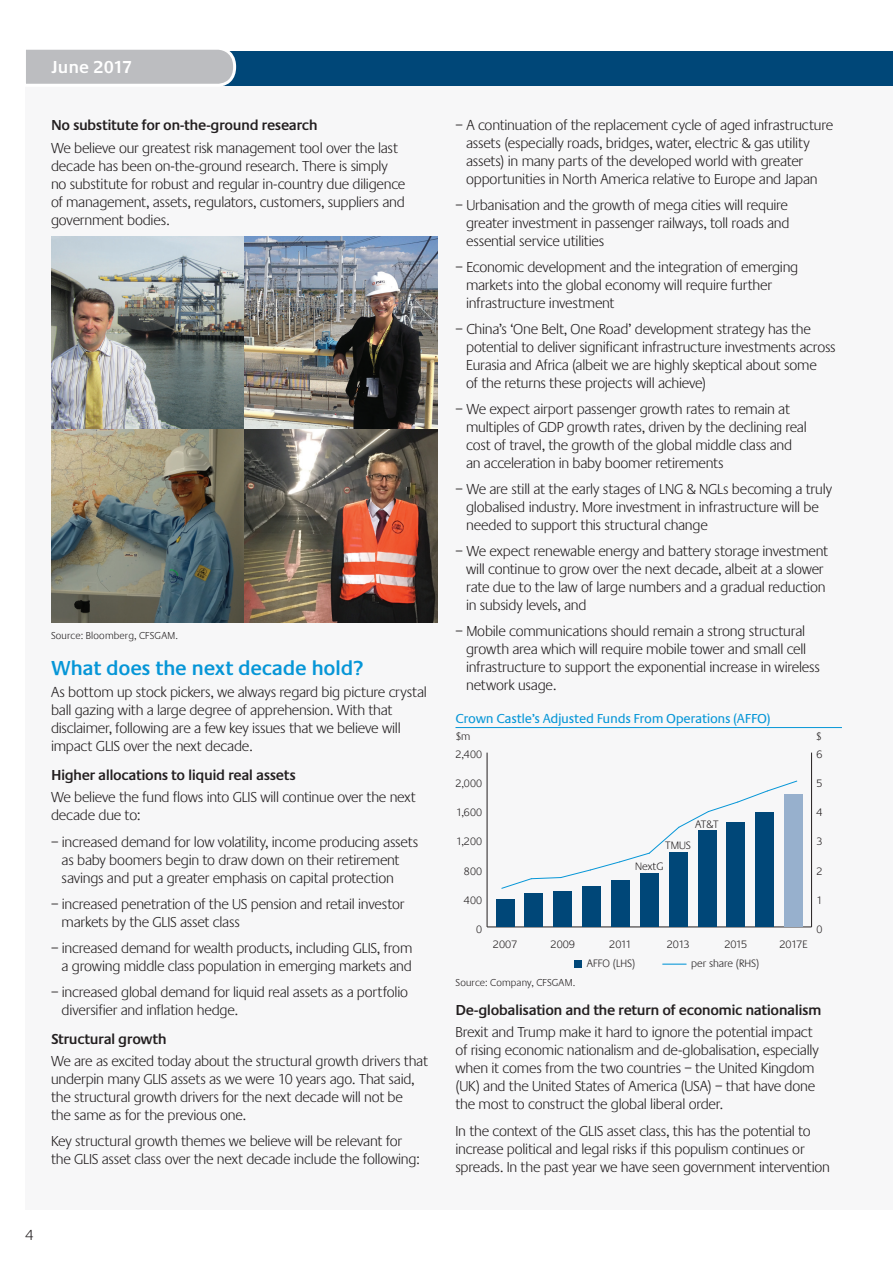
<style>
.page{position:relative;width:893px;height:1263px;background:#fff}
.page>*{position:absolute;margin:0;border:0;box-sizing:border-box;transform-origin:0 0}
.Heading_1{font:600 21px "Praxis EF";letter-spacing:-.02em;color:#0696d7}
.t1{font:600 18px "Praxis EF";color:#fff}
.Body_Text{font:300 15px/18px "Praxis EF";letter-spacing:-.015em;color:#231f20}
._2_Subheading_1{font:600 15px "Praxis EF";letter-spacing:-.03em;color:#231f20}
._10_Table_head{font:13.5px "Praxis EF";letter-spacing:-.025em;color:#0696d7}
.t2{font:300 11.25px "Praxis EF";color:#231f20}
._6_Source{font:300 10.5px "Praxis EF";letter-spacing:.015em;color:#231f20}
.s1{font-weight:600;color:#0696d7}
</style>
<div class="page">
<div style="left:26px;top:85px;width:867px;height:1125px;background:#f7f7f8"></div>
<div style="left:26px;top:51px;width:867px;height:34px;background:#004778"></div>
<svg style="left:26px;top:49px;width:212px;height:37px;background:#bec0c4"></svg>
<img style="left:51px;top:236px;width:386px;height:386px">
<hr style="left:455px;top:727px;width:387px;height:1px;background:#0696d7">
<div style="left:574px;top:960px;width:8px;height:7px;background:#004778"></div>
<hr style="left:487px;top:927px;width:324px;height:1px;background:#231f20">
<hr style="left:487px;top:753px;width:1px;height:174px;background:#231f20">
<div style="left:784px;top:795px;width:19px;height:132px;background:#97b0cd"></div>
<div style="left:756px;top:813px;width:18px;height:114px;background:#004778"></div>
<div style="left:727px;top:822px;width:18px;height:105px;background:#004778"></div>
<div style="left:698px;top:831px;width:18px;height:96px;background:#004778"></div>
<div style="left:669px;top:852px;width:18px;height:75px;background:#004778"></div>
<div style="left:640px;top:873px;width:18px;height:54px;background:#004778"></div>
<div style="left:611px;top:880px;width:19px;height:47px;background:#004778"></div>
<div style="left:583px;top:886px;width:18px;height:41px;background:#004778"></div>
<div style="left:554px;top:891px;width:18px;height:36px;background:#004778"></div>
<div style="left:525px;top:893px;width:18px;height:34px;background:#004778"></div>
<div style="left:496px;top:900px;width:18px;height:27px;background:#004778"></div>
<hr style="left:811px;top:753px;width:1px;height:174px;background:#231f20">
<svg style="left:501px;top:780px;width:297px;height:109px"></svg>
<p class="t1" style="left:51px;top:58px;width:82px">June 2017</p>
<p class="_2_Subheading_1" style="left:51px;top:117px;width:268px">No substitute for on-the-ground research</p>
<p class="Body_Text" style="left:51px;top:139px;width:356px">We believe our greatest risk management tool over the last decade has been on-the-ground research. There is simply no substitute for robust and regular in-country due diligence of management, assets, regulators, customers, suppliers and government bodies.</p>
<p class="_6_Source" style="left:51px;top:629px;width:128px">Source: Bloomberg, CFSGAM.</p>
<p class="Heading_1" style="left:51px;top:656px;width:314px">What does the next decade hold?</p>
<p class="Body_Text" style="left:51px;top:683px;width:377px">As bottom up stock pickers, we always regard big picture crystal ball gazing with a large degree of apprehension. With that disclaimer, following are a few key issues that we believe will impact GLIS over the next decade.</p>
<p class="_2_Subheading_1" style="left:51px;top:767px;width:246px">Higher allocations to liquid real assets</p>
<p class="Body_Text" style="left:51px;top:789px;width:366px">We believe the fund flows into GLIS will continue over the next decade due to:</p>
<p class="Body_Text" style="left:62px;top:833px;width:358px;text-indent:-11px">– increased demand for low volatility, income producing assets as baby boomers begin to draw down on their retirement savings and put a greater emphasis on capital protection</p>
<p class="Body_Text" style="left:62px;top:895px;width:344px;text-indent:-11px">– increased penetration of the US pension and retail investor markets by the GLIS asset class</p>
<p class="Body_Text" style="left:51px;top:939px;width:363px;text-align:right">– increased demand for wealth products, including GLIS, from a growing middle class population in emerging markets and</p>
<p class="Body_Text" style="left:62px;top:983px;width:348px;text-indent:-11px">– increased global demand for liquid real assets as a portfolio diversifier and inflation hedge.</p>
<p class="_2_Subheading_1" style="left:51px;top:1030px;width:117px">Structural growth</p>
<p class="Body_Text" style="left:51px;top:1052px;width:378px">We are as excited today about the structural growth drivers that underpin many GLIS assets as we were 10 years ago. That said, the structural growth drivers for the next decade will not be<br>the same as for the previous one.</p>
<p class="Body_Text" style="left:51px;top:1133px;width:370px">Key structural growth themes we believe will be relevant for the GLIS asset class over the next decade include the following:</p>
<p class="Body_Text" style="left:26px;top:1226px;width:10px">4</p>
<p class="Body_Text" style="left:466px;top:117px;width:369px;text-indent:-11px">– A continuation of the replacement cycle of aged infrastructure assets (especially roads, bridges, water, electric &amp; gas utility assets) in many parts of the developed world with greater opportunities in North America relative to Europe and Japan</p>
<p class="Body_Text" style="left:466px;top:197px;width:325px;text-align:justify;text-indent:-11px">– Urbanisation and the growth of mega cities will require greater investment in passenger railways, toll roads and essential service utilities</p>
<p class="Body_Text" style="left:466px;top:259px;width:334px;text-indent:-11px">– Economic development and the integration of emerging markets into the global economy will require further infrastructure investment</p>
<p class="Body_Text" style="left:466px;top:321px;width:371px;text-indent:-11px">– China’s ‘One Belt, One Road’ development strategy has the potential to deliver significant infrastructure investments across Eurasia and Africa (albeit we are highly skeptical about some<br>of the returns these projects will achieve)</p>
<p class="Body_Text" style="left:466px;top:401px;width:342px;text-indent:-11px">– We expect airport passenger growth rates to remain at multiples of GDP growth rates, driven by the declining real cost of travel, the growth of the global middle class and an acceleration in baby boomer retirements</p>
<p class="Body_Text" style="left:466px;top:481px;width:367px;text-indent:-11px">– We are still at the early stages of LNG &amp; NGLs becoming a truly globalised industry. More investment in infrastructure will be needed to support this structural change</p>
<p class="Body_Text" style="left:466px;top:543px;width:364px;text-indent:-11px">– We expect renewable energy and battery storage investment will continue to grow over the next decade, albeit at a slower rate due to the law of large numbers and a gradual reduction in subsidy levels, and</p>
<p class="Body_Text" style="left:466px;top:623px;width:355px;text-indent:-11px">– Mobile communications should remain a strong structural growth area which will require mobile tower and small cell infrastructure to support the exponential increase in wireless network usage.</p>
<p class="_10_Table_head" style="left:455px;top:711px;width:317px">Crown Castle’s Adjusted Funds From Operations (AFFO)</p>
<p class="t2" style="left:456px;top:730px;width:16px">$m</p>
<p class="t2" style="left:817px;top:730px;width:6px">$</p>
<p class="t2" style="left:455px;top:749px;width:28px">2,400</p>
<p class="t2" style="left:817px;top:749px;width:8px">6</p>
<p class="t2" style="left:455px;top:778px;width:28px">2,000</p>
<p class="t2" style="left:817px;top:778px;width:8px">5</p>
<p class="t2" style="left:456px;top:807px;width:27px">1,600</p>
<p class="t2" style="left:817px;top:807px;width:8px">4</p>
<p class="t2" style="left:695px;top:818px;width:25px">AT&amp;T</p>
<p class="t2" style="left:456px;top:836px;width:27px">1,200</p>
<p class="t2" style="left:665px;top:839px;width:27px">TMUS</p>
<p class="t2" style="left:817px;top:836px;width:8px">3</p>
<p class="t2" style="left:464px;top:865px;width:20px">800</p>
<p class="t2" style="left:635px;top:860px;width:30px">NextG</p>
<p class="t2" style="left:817px;top:865px;width:8px">2</p>
<p class="t2" style="left:464px;top:894px;width:20px">400</p>
<p class="t2" style="left:817px;top:894px;width:8px">1</p>
<p class="t2" style="left:476px;top:923px;width:8px">0</p>
<p class="t2" style="left:817px;top:923px;width:8px">0</p>
<p class="t2" style="left:493px;top:938px;width:26px">2007</p>
<p class="t2" style="left:551px;top:938px;width:26px">2009</p>
<p class="t2" style="left:609px;top:938px;width:24px">2011</p>
<p class="t2" style="left:667px;top:938px;width:24px">2013</p>
<p class="t2" style="left:724px;top:938px;width:24px">2015</p>
<p class="t2" style="left:779px;top:938px;width:30px">2017E</p>
<p class="t2" style="left:587px;top:958px;width:50px">AFFO (LHS)</p>
<p class="t2" style="left:658px;top:958px;width:103px"><span class="s1">—</span>per share (RHS)</p>
<p class="_6_Source" style="left:455px;top:977px;width:121px">Source: Company, CFSGAM.</p>
<p class="_2_Subheading_1" style="left:455px;top:1002px;width:368px">De-globalisation and the return of economic nationalism</p>
<p class="Body_Text" style="left:455px;top:1024px;width:365px">Brexit and Trump make it hard to ignore the potential impact of rising economic nationalism and de-globalisation, especially when it comes from the two countries – the United Kingdom (UK) and the United States of America (USA) – that have done the most to construct the global liberal order.</p>
<p class="Body_Text" style="left:455px;top:1122px;width:376px">In the context of the GLIS asset class, this has the potential to increase political and legal risks if this populism continues or spreads. In the past year we have seen government intervention</p>
</div>
